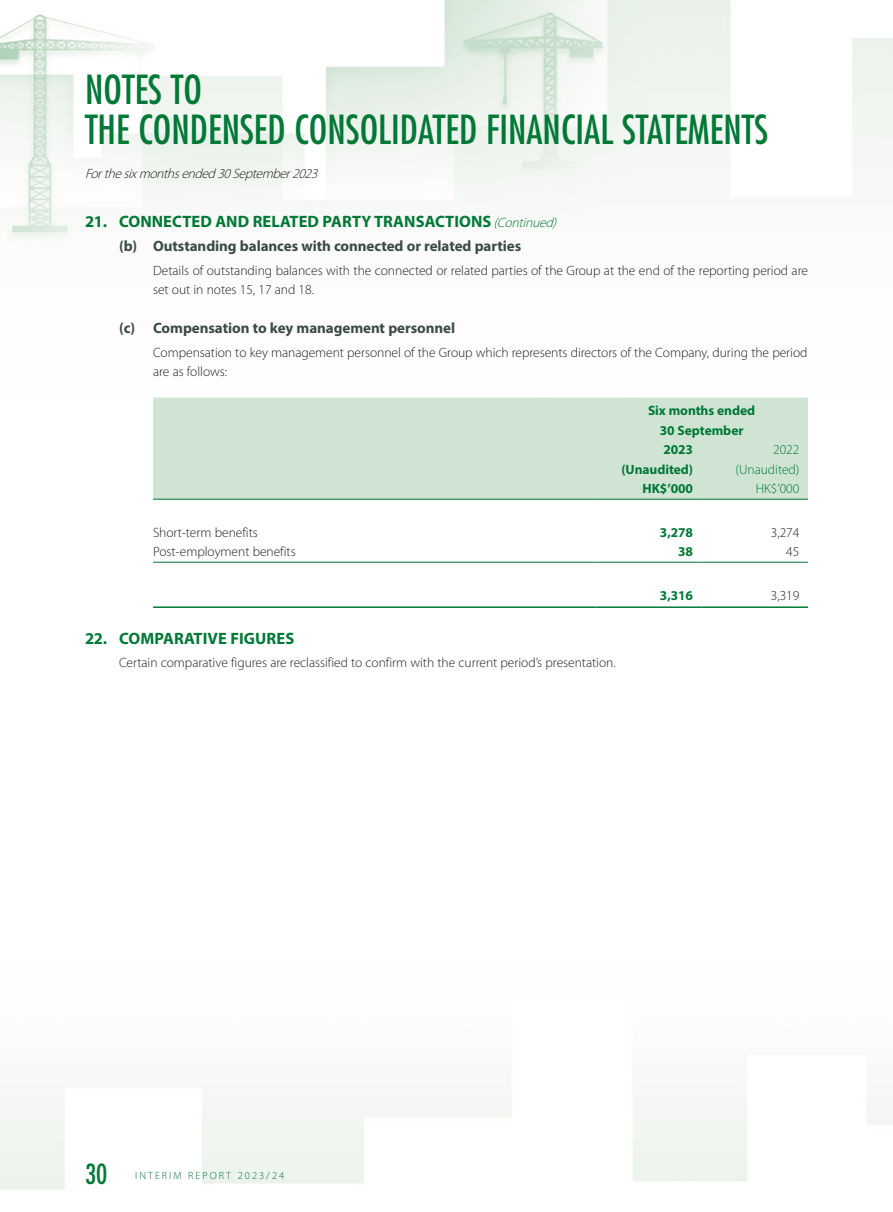
<style>
.page{position:relative;width:893px;height:1212px;background:#fff}
.page>*{position:absolute;margin:0;border:0;box-sizing:border-box;transform-origin:0 0}
.t1{font:condensed 39px/39px "Futura Std";color:#007836}
.t2{font:condensed 27px "Futura Std";color:#007836}
.Heading_1{font:700 16.5px "Myriad Pro";letter-spacing:.005em;color:#007836}
.Heading_2{font:700 15px "Myriad Pro";letter-spacing:-.005em;color:#3a4b45}
.Body_Text{font:300 13.5px/19.5px "Myriad Pro";letter-spacing:-.005em;color:#231f20}
.Body_Text-2{font:700 13.5px "Myriad Pro";letter-spacing:-.005em;color:#007836}
.t3{font:italic 300 13.5px "Myriad Pro";color:#231f20}
.Body_Text-3{font:300 13.5px "Myriad Pro";letter-spacing:-.005em;color:#007836}
.t4{font:300 10.5px "Myriad Pro";letter-spacing:.19em;color:#007836}
.s1{font-weight:300;font-style:italic;font-size:13.5px}
</style>
<div class="page">
<img style="left:0;top:0;width:893px;height:1190px">
<div style="left:153px;top:397px;width:655px;height:98px;background:#d0e4d4"></div>
<svg style="left:153px;top:495px;width:442px;height:4px;background:#c0dbc8"></svg>
<svg style="left:595px;top:495px;width:107px;height:4px"></svg>
<svg style="left:702px;top:495px;width:106px;height:4px"></svg>
<hr style="left:153px;top:499px;width:442px;height:1px;background:#007836">
<hr style="left:595px;top:499px;width:107px;height:1px;background:#007836">
<hr style="left:702px;top:499px;width:106px;height:1px;background:#007836">
<hr style="left:153px;top:562px;width:442px;height:1px;background:#007836">
<hr style="left:595px;top:562px;width:107px;height:1px;background:#007836">
<hr style="left:702px;top:562px;width:106px;height:1px;background:#007836">
<hr style="left:153px;top:606px;width:442px;height:2px;background:#007836">
<hr style="left:595px;top:606px;width:107px;height:2px;background:#007836">
<hr style="left:702px;top:606px;width:106px;height:2px;background:#007836">
<h1 class="t1" style="left:85px;top:70px;width:685px">NOTES TO<br>THE CONDENSED CONSOLIDATED FINANCIAL STATEMENTS</h1>
<p class="t3" style="left:85px;top:166px;width:238px">Forthesixmonthsended30September2023</p>
<p class="Heading_1" style="left:85px;top:211px;width:477px">21. CONNECTED AND RELATED PARTY TRANSACTIONS <span class="s1">(Continued)</span></p>
<p class="Heading_2" style="left:119px;top:236px;width:404px">(b) Outstanding balances with connected or related parties</p>
<p class="Body_Text" style="left:153px;top:260px;width:656px">Details of outstanding balances with the connected or related parties of the Group at the end of the reporting period are set out in notes 15, 17 and 18.</p>
<p class="Heading_2" style="left:119px;top:318px;width:338px">(c) Compensation to key management personnel</p>
<p class="Body_Text" style="left:153px;top:343px;width:656px">Compensation to key management personnel of the Group which represents directors of the Company, during the period are as follows:</p>
<p class="Body_Text-2" style="left:648px;top:402px;width:109px">Six months ended</p>
<p class="Body_Text-2" style="left:660px;top:422px;width:85px">30 September</p>
<p class="Body_Text-2" style="left:663px;top:441px;width:31px">2023</p>
<p class="Body_Text-3" style="left:773px;top:442px;width:28px">2022</p>
<p class="Body_Text-2" style="left:621px;top:461px;width:73px">(Unaudited)</p>
<p class="Body_Text-3" style="left:736px;top:461px;width:65px">(Unaudited)</p>
<p class="Body_Text-2" style="left:642px;top:480px;width:52px">HK$’000</p>
<p class="Body_Text-3" style="left:756px;top:481px;width:45px">HK$’000</p>
<p class="Body_Text" style="left:153px;top:522px;width:106px">Short-term benefits</p>
<p class="Body_Text-2" style="left:660px;top:524px;width:35px">3,278</p>
<p class="Body_Text" style="left:771px;top:522px;width:30px">3,274</p>
<p class="Body_Text" style="left:153px;top:542px;width:144px">Post-employment benefits</p>
<p class="Body_Text-2" style="left:678px;top:543px;width:16px">38</p>
<p class="Body_Text" style="left:786px;top:542px;width:15px">45</p>
<p class="Body_Text-2" style="left:660px;top:587px;width:35px">3,316</p>
<p class="Body_Text" style="left:771px;top:585px;width:30px">3,319</p>
<p class="Heading_1" style="left:85px;top:627px;width:211px">22. COMPARATIVE FIGURES</p>
<p class="Body_Text" style="left:119px;top:653px;width:498px">Certain comparative figures are reclassified to confirm with the current period’s presentation.</p>
<h2 class="t2" style="left:85px;top:1157px;width:24px">30</h2>
<p class="t4" style="left:135px;top:1169px;width:151px">INTERIM REPORT 2023/24</p>
</div>
